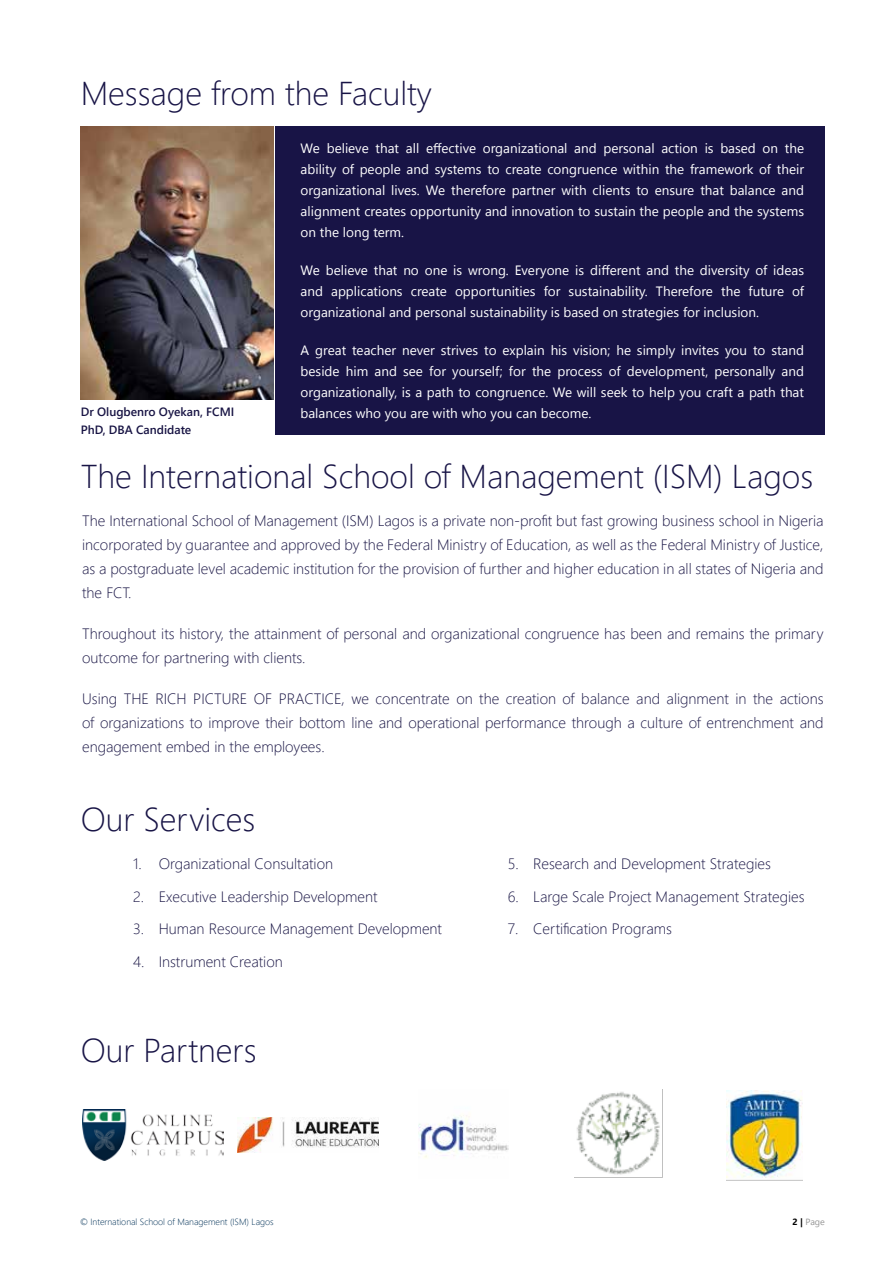
<style>
.page{position:relative;width:893px;height:1263px;background:#fff}
.page>*{position:absolute;margin:0;border:0;box-sizing:border-box;transform-origin:0 0}
.t1{font:300 33px "Segoe UI";color:#181446}
.t2{font:300 15px/24px "Segoe UI";color:#181444;text-align:justify}
.t3{font:13.5px/21px "Segoe UI";color:#fff;text-align:justify}
.t4{font:600 12px "Segoe UI";color:#181444}
.t5{font:300 9px "Segoe UI";color:#013157}
.t6{font:9px "Segoe UI";color:#969696}
.s1{font-weight:700;color:#000}
</style>
<div class="page">
<img style="left:82px;top:1110px;width:141px;height:51px">
<img style="left:237px;top:1118px;width:142px;height:35px">
<img style="left:419px;top:1115px;width:89px;height:43px">
<img style="left:574px;top:1089px;width:89px;height:89px">
<img style="left:727px;top:1090px;width:75px;height:88px">
<div style="left:275px;top:127px;width:550px;height:308px;background:#181446"></div>
<img style="left:81px;top:127px;width:192px;height:272px">
<h1 class="t1" style="left:81px;top:67px;width:353px">Message from the Faculty</h1>
<p class="t3" style="left:301px;top:138px;width:505px">We believe that all effective organizational and personal action is based on the ability of people and systems to create congruence within the framework of their organizational lives. We therefore partner with clients to ensure that balance and alignment creates opportunity and innovation to sustain the people and the systems on the long term.</p>
<p class="t3" style="left:301px;top:260px;width:505px">We believe that no one is wrong. Everyone is different and the diversity of ideas and applications create opportunities for sustainability. Therefore the future of organizational and personal sustainability is based on strategies for inclusion.</p>
<p class="t3" style="left:301px;top:340px;width:505px">A great teacher never strives to explain his vision; he simply invites you to stand beside him and see for yourself; for the process of development, personally and organizationally, is a path to congruence. We will seek to help you craft a path that</p>
<p class="t4" style="left:81px;top:402px;width:155px">Dr Olugbenro Oyekan, FCMI</p>
<p class="t3" style="left:301px;top:403px;width:292px">balances who you are with who you can become.</p>
<p class="t4" style="left:81px;top:420px;width:112px">PhD, DBA Candidate</p>
<h1 class="t1" style="left:81px;top:450px;width:734px">The International School of Management (ISM) Lagos</h1>
<p class="t2" style="left:82px;top:508px;width:743px">The International School of Management (ISM) Lagos is a private non-profit but fast growing business school in Nigeria incorporated by guarantee and approved by the Federal Ministry of Education, as well as the Federal Ministry of Justice, as a postgraduate level academic institution for the provision of further and higher education in all states of Nigeria and the FCT.</p>
<p class="t2" style="left:82px;top:621px;width:743px">Throughout its history, the attainment of personal and organizational congruence has been and remains the primary outcome for partnering with clients.</p>
<p class="t2" style="left:82px;top:686px;width:743px">Using THE RICH PICTURE OF PRACTICE, we concentrate on the creation of balance and alignment in the actions of organizations to improve their bottom line and operational performance through a culture of entrenchment and engagement embed in the employees.</p>
<h1 class="t1" style="left:81px;top:793px;width:176px">Our Services</h1>
<p class="t2" style="left:133px;top:851px;width:201px">1. Organizational Consultation</p>
<p class="t2" style="left:133px;top:884px;width:246px">2. Executive Leadership Development</p>
<p class="t2" style="left:133px;top:916px;width:310px">3. Human Resource Management Development</p>
<p class="t2" style="left:133px;top:949px;width:151px">4. Instrument Creation</p>
<h1 class="t1" style="left:81px;top:1024px;width:177px">Our Partners</h1>
<p class="t2" style="left:508px;top:851px;width:265px">5. Research and Development Strategies</p>
<p class="t2" style="left:508px;top:884px;width:298px">6. Large Scale Project Management Strategies</p>
<p class="t2" style="left:508px;top:916px;width:166px">7. Certification Programs</p>
<p class="t5" style="left:80px;top:1215px;width:195px">© International School of Management (ISM) Lagos</p>
<p class="t6" style="left:792px;top:1215px;width:34px"><span class="s1">2 |</span> Page</p>
</div>
